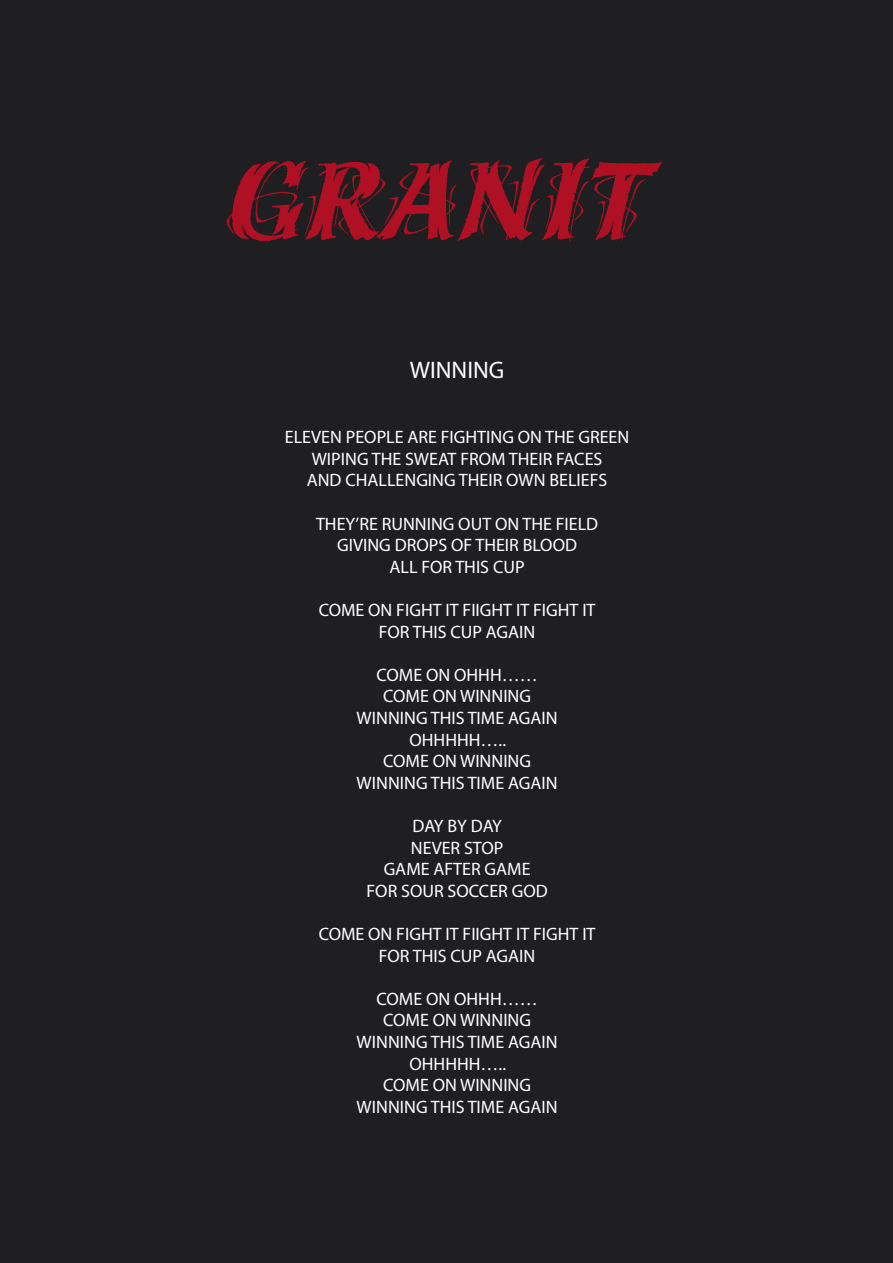
<style>
.page{position:relative;width:893px;height:1263px;background:#1f1e21}
.page>*{position:absolute;margin:0;border:0;box-sizing:border-box;transform-origin:0 0}
.t1{font:120px "Hazel Let Plain";color:#af1023}
.t2{font:24px "Myriad";color:#fff}
.t3{font:18px "Myriad";color:#fff}
</style>
<div class="page">
<p class="t1" style="left:228px;top:134px;width:425px">GRANIT</p>
<p class="t2" style="left:410px;top:358px;width:96px">WINNING</p>
<p class="t3" style="left:285px;top:428px;width:346px">ELEVEN PEOPLE ARE FIGHTING ON THE GREEN</p>
<p class="t3" style="left:312px;top:450px;width:292px">WIPING THE SWEAT FROM THEIR FACES</p>
<p class="t3" style="left:307px;top:471px;width:302px">AND CHALLENGING THEIR OWN BELIEFS</p>
<p class="t3" style="left:316px;top:515px;width:284px">THEY’RE RUNNING OUT ON THE FIELD</p>
<p class="t3" style="left:337px;top:536px;width:241px">GIVING DROPS OF THEIR BLOOD</p>
<p class="t3" style="left:390px;top:558px;width:137px">ALL FOR THIS CUP</p>
<p class="t3" style="left:319px;top:601px;width:278px">COME ON FIGHT IT FIIGHT IT FIGHT IT</p>
<p class="t3" style="left:379px;top:623px;width:158px">FOR THIS CUP AGAIN</p>
<p class="t3" style="left:376px;top:666px;width:163px">COME ON OHHH……</p>
<p class="t3" style="left:383px;top:687px;width:149px">COME ON WINNING</p>
<p class="t3" style="left:357px;top:709px;width:202px">WINNING THIS TIME AGAIN</p>
<p class="t3" style="left:409px;top:731px;width:98px">OHHHHH…..</p>
<p class="t3" style="left:383px;top:752px;width:149px">COME ON WINNING</p>
<p class="t3" style="left:357px;top:774px;width:202px">WINNING THIS TIME AGAIN</p>
<p class="t3" style="left:412px;top:817px;width:91px">DAY BY DAY</p>
<p class="t3" style="left:411px;top:839px;width:94px">NEVER STOP</p>
<p class="t3" style="left:384px;top:860px;width:148px">GAME AFTER GAME</p>
<p class="t3" style="left:366px;top:882px;width:183px">FOR SOUR SOCCER GOD</p>
<p class="t3" style="left:319px;top:925px;width:278px">COME ON FIGHT IT FIIGHT IT FIGHT IT</p>
<p class="t3" style="left:379px;top:947px;width:158px">FOR THIS CUP AGAIN</p>
<p class="t3" style="left:376px;top:990px;width:163px">COME ON OHHH……</p>
<p class="t3" style="left:383px;top:1011px;width:149px">COME ON WINNING</p>
<p class="t3" style="left:357px;top:1033px;width:202px">WINNING THIS TIME AGAIN</p>
<p class="t3" style="left:409px;top:1055px;width:98px">OHHHHH…..</p>
<p class="t3" style="left:383px;top:1076px;width:149px">COME ON WINNING</p>
<p class="t3" style="left:357px;top:1098px;width:202px">WINNING THIS TIME AGAIN</p>
</div>
